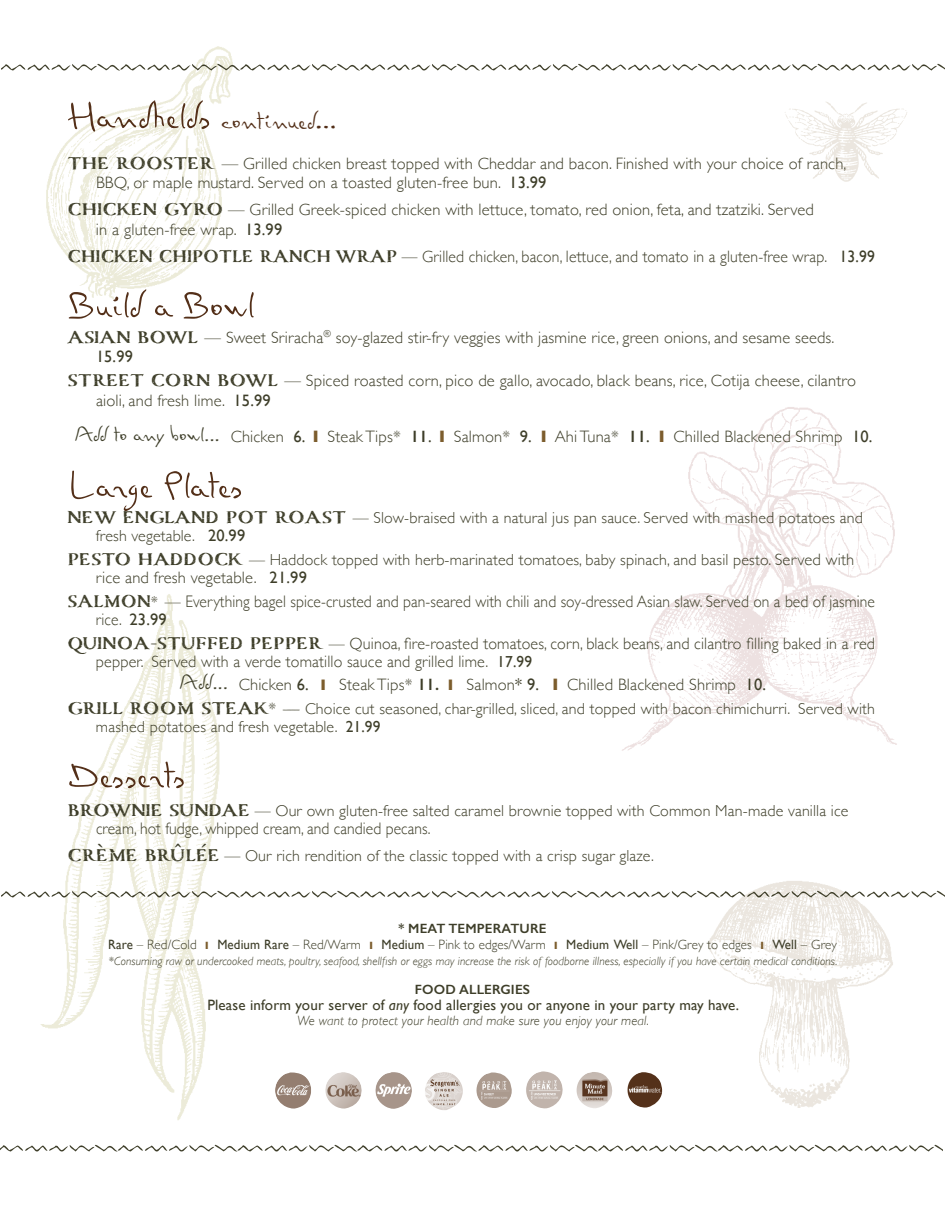
<style>
.page{position:relative;width:945px;height:1215px;background:#fff}
.page>*{position:absolute;margin:0;border:0;box-sizing:border-box;transform-origin:0 0}
.Section{font:54px "Mattia ITC Std";letter-spacing:.01em;color:#532f18}
.Description{font:54px "Mattia ITC Std";letter-spacing:.01em;color:#532f18}
.Section-2{font:36px "Mattia ITC Std";letter-spacing:.01em;color:#532f18}
.t1{font:30.3px "Mattia ITC Std";letter-spacing:.01em;color:#3e3e29}
.Description-2{font:300 16.65px/18px "Gill Sans";letter-spacing:.005em;color:#3e3e29;scale:.93 1}
.Description-3{font:300 16.5px/19.5px "Gill Sans";letter-spacing:.01em;color:#3e3e29}
.Description-4{font:300 16.5px "Gill Sans";letter-spacing:.01em;color:#3e3e29;scale:.95 1}
.Description-5{font:300 15.9px/18px "Gill Sans";letter-spacing:.01em;color:#3e3e29}
.Section-3{font:15px "Gill Sans";letter-spacing:.01em;color:#3e3e29}
.Section-4{font:300 13.5px "Gill Sans";letter-spacing:.01em;color:#3e3e29;scale:.96 1}
.Section-5{font:italic 300 13.5px "Gill Sans";letter-spacing:.01em;color:#3e3e29}
.Section-6{font:600 13.5px "Gill Sans";letter-spacing:.01em;color:#3e3e29}
.Section-7{font:13.5px "Gill Sans";letter-spacing:.01em;color:#3e3e29;scale:.96 1}
.Section-8{font:italic 300 12px "Gill Sans";letter-spacing:.01em;color:#3e3e29}
.s1{font-size:54px}
.s2{font-family:"Carta Marina";font-weight:700;font-size:21px}
.s3{font-weight:400}
.s4{font-size:22.8px}
.s5{font-family:"Gill Sans";font-weight:300;font-size:16.5px}
.s6{font-family:"Gill Sans";font-size:16.5px}
.s7{font-weight:600}
.s8{font-weight:400;font-size:16.5px}
.s9{font-size:16.5px}
.s10{font-size:15.9px}
.s11{font-weight:400;font-size:15.9px}
.s12{font-family:"Mattia ITC Std";font-weight:400;font-size:30.3px}
.s13{font-family:"Mattia ITC Std";font-weight:400;font-size:22.8px}
.s14{font-family:"Carta Marina";font-weight:700;font-size:16.5px}
.s15{font-weight:300}
.s16{font-style:italic}
</style>
<div class="page">
<img style="left:46px;top:46px;width:185px;height:254px">
<img style="left:709px;top:881px;width:184px;height:226px">
<img style="left:40px;top:594px;width:180px;height:526px">
<img style="left:622px;top:407px;width:275px;height:344px">
<img style="left:785px;top:102px;width:122px;height:80px">
<img style="left:0;top:1144px;width:471px;height:8px">
<img style="left:471px;top:1144px;width:472px;height:8px">
<img style="left:2px;top:55px;width:472px;height:19px">
<img style="left:474px;top:63px;width:471px;height:8px">
<img style="left:1px;top:882px;width:473px;height:19px">
<img style="left:474px;top:882px;width:471px;height:19px">
<img style="left:275px;top:1071px;width:387px;height:39px">
<svg style="left:660px;top:431px;width:4px;height:11px"></svg>
<svg style="left:206px;top:941px;width:2px;height:8px"></svg>
<svg style="left:761px;top:941px;width:2px;height:8px"></svg>
<p class="Section-2" style="left:68px;top:102px;width:271px"><span class="s1">Handhelds</span> continued…</p>
<p class="Description-3" style="left:96px;top:153px;width:752px;text-indent:-28px"><span class="s2">THE ROOSTER</span> — Grilled chicken breast topped with Cheddar and bacon. Finished with your choice of ranch,<br>BBQ, or maple mustard. Served on a toasted gluten-free bun. <span class="s3">13.99</span></p>
<p class="Description-3" style="left:68px;top:199px;width:748px"><span class="s2">CHICKEN GYRO</span> — Grilled Greek-spiced chicken with lettuce, tomato, red onion, feta, and tzatziki. Served</p>
<p class="Description-3" style="left:96px;top:219px;width:188px">in a gluten-free wrap. <span class="s3">13.99</span></p>
<p class="Description-4" style="left:68px;top:243px;width:851px"><span class="s2">CHICKEN CHIPOTLE RANCH WRAP</span> — Grilled chicken, bacon, lettuce, and tomato in a gluten-free wrap. <span class="s3">13.99</span></p>
<p class="Section" style="left:68px;top:277px;width:188px">Build a Bowl</p>
<p class="Description-3" style="left:96px;top:327px;width:740px;text-indent:-28px"><span class="s2">ASIAN BOWL</span> — Sweet Sriracha<sup>®</sup> soy-glazed stir-fry veggies with jasmine rice, green onions, and sesame seeds.<br><span class="s3">15.99</span></p>
<p class="Description-3" style="left:96px;top:370px;width:762px;text-indent:-28px"><span class="s2">STREET CORN BOWL</span> — Spiced roasted corn, pico de gallo, avocado, black beans, rice, Cotija cheese, cilantro aioli, and fresh lime. <span class="s3">15.99</span></p>
<p class="t1" style="left:74px;top:419px;width:233px">Add to any bowl<span class="s4">...</span> <span class="s5">Chicken</span> <span class="s6">6.</span></p>
<p class="Description-3" style="left:328px;top:426px;width:106px">Steak Tips* <span class="s7">11</span><span class="s3">.</span></p>
<p class="Description-3" style="left:454px;top:426px;width:80px">Salmon* <span class="s3">9.</span></p>
<p class="Description-3" style="left:555px;top:426px;width:97px">Ahi Tuna* <span class="s7">11</span><span class="s3">.</span></p>
<p class="Description-3" style="left:674px;top:426px;width:200px">Chilled Blackened Shrimp <span class="s3">10.</span></p>
<p class="Section" style="left:67px;top:457px;width:176px">Large Plates</p>
<p class="Description-5" style="left:96px;top:508px;width:769px;text-indent:-28px"><span class="s2">NEW ENGLAND POT ROAST</span> — Slow-braised with a natural jus pan sauce. Served with mashed potatoes and fresh vegetable. <span class="s8">20.99</span></p>
<p class="Description-5" style="left:67px;top:550px;width:788px"><span class="s2">PESTO HADDOCK</span> — Haddock topped with herb-marinated tomatoes, baby spinach, and basil pesto. <span class="s9">Served with</span></p>
<p class="Description-3" style="left:96px;top:567px;width:212px">rice and fresh vegetable. <span class="s3">21.99</span></p>
<p class="Description-2" style="left:96px;top:592px;width:839px;text-indent:-28px"><span class="s2">SALMON</span><span class="s10">* —</span> Everything bagel spice-crusted and pan-seared with chili and soy-dressed Asian slaw. Served on a bed of jasmine rice. <span class="s8">23.99</span></p>
<p class="Description-3" style="left:96px;top:634px;width:781px;line-height:18px;text-indent:-28px"><span class="s2">QUINOA-STUFFED PEPPER</span> <span class="s10">—</span> Quinoa, fire-roasted tomatoes, corn, black beans, and cilantro filling baked in a red pepper. Served with a verde tomatillo sauce and grilled lime. <span class="s11">17.99</span></p>
<p class="Description-3" style="left:179px;top:674px;width:131px"><span class="s12">Add</span><span class="s13">...</span> Chicken <span class="s3">6.</span></p>
<p class="Description-3" style="left:339px;top:674px;width:101px">Steak Tips* <span class="s7">11.</span></p>
<p class="Description-3" style="left:467px;top:674px;width:74px">Salmon<span class="s3">* 9.</span></p>
<p class="Description-3" style="left:567px;top:674px;width:200px">Chilled Blackened Shrimp <span class="s3">10.</span></p>
<p class="Description-5" style="left:96px;top:699px;width:780px;text-indent:-28px"><span class="s2">GRILL ROOM STEAK</span><span class="s9">*</span> <span class="s14">—</span> Choice cut seasoned, char-grilled, sliced, and topped with bacon chimichurri. Served with mashed potatoes and fresh vegetable. <span class="s3">21.99</span></p>
<p class="Description" style="left:67px;top:747px;width:119px">Desserts</p>
<p class="Description-5" style="left:67px;top:801px;width:783px"><span class="s2">BROWNIE SUNDAE</span> — Our own gluten-free salted caramel brownie topped with Common Man-made vanilla ice</p>
<p class="Description-2" style="left:96px;top:819px;width:361px">cream, hot fudge, whipped cream, and candied pecans.</p>
<p class="Description-5" style="left:67px;top:846px;width:588px"><span class="s2">CRÈME BRÛLÉE</span> — Our rich rendition of the classic topped with a crisp sugar glaze.</p>
<p class="Section-6" style="left:398px;top:920px;width:150px">* MEAT TEMPERATURE</p>
<p class="Section-4" style="left:108px;top:934px;width:94px"><span class="s3">Rare</span> – Red/Cold</p>
<p class="Section-7" style="left:217px;top:936px;width:151px">Medium Rare <span class="s15">– Red/Warm</span></p>
<p class="Section-4" style="left:382px;top:934px;width:173px"><span class="s3">Medium</span> – Pink to edges/Warm</p>
<p class="Section-4" style="left:566px;top:934px;width:195px"><span class="s3">Medium Well</span> – Pink/Grey to edges</p>
<p class="Section-4" style="left:772px;top:934px;width:69px"><span class="s3">Well</span> – Grey</p>
<p class="Section-8" style="left:109px;top:954px;width:730px">*Consuming raw or undercooked meats, poultry, seafood, shellfish or eggs may increase the risk of foodborne illness, especially if you have certain medical conditions.</p>
<p class="Section-6" style="left:415px;top:981px;width:117px">FOOD ALLERGIES</p>
<p class="Section-3" style="left:207px;top:996px;width:533px">Please inform your server of <span class="s16">any</span> food allergies you or anyone in your party may have.</p>
<p class="Section-5" style="left:297px;top:1013px;width:353px">We want to protect your health and make sure you enjoy your meal.</p>
</div>
